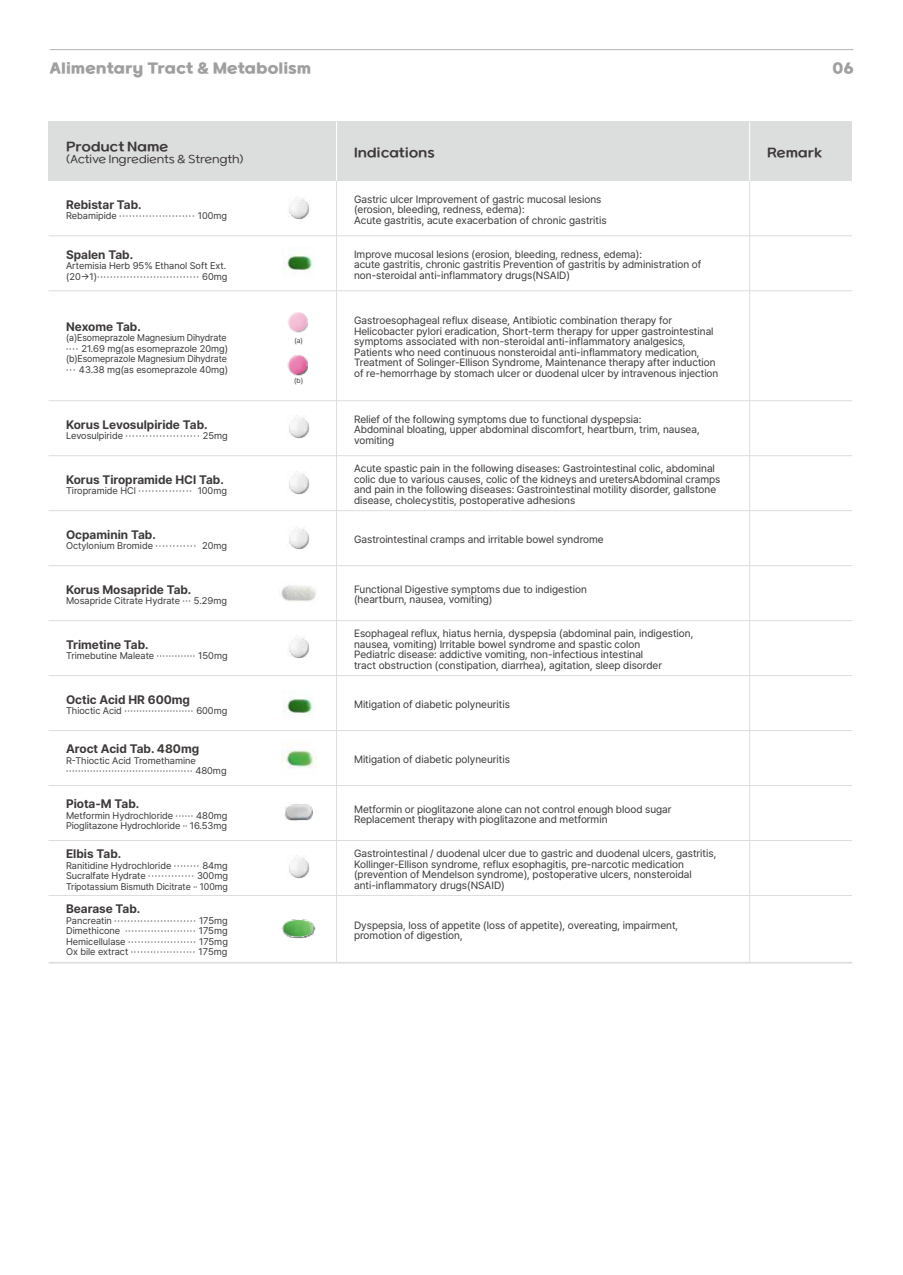
<style>
.page{position:relative;width:903px;height:1275px;background:#fff}
.page>*{position:absolute;margin:0;border:0;box-sizing:border-box;transform-origin:0 0}
.t1{font:14px "SB Aggro B";letter-spacing:-.02em;color:#9f9f9f}
.t2{font:700 12.25px "Pretendard";color:#3d3939}
.t3{font:12.25px "SB Aggro M";letter-spacing:-.02em;color:#3d3939}
.t4{font:10.5px/10.5px "Pretendard";color:#3d3939}
.t5{font:10.5px "SB Aggro L";color:#3d3939}
.t6{font:9.62px/10.5px "Pretendard";color:#3d3939}
.t7{font:9.62px/10.5px "Pretendard";color:#3d3939;scale:.96 1}
.t8{font:7px "Pretendard";color:#3d3939}
</style>
<div class="page">
<hr style="left:50px;top:49px;width:803px;height:1px;background:#b5b5b6">
<div style="left:49px;top:122px;width:803px;height:59px;background:#dcdddd"></div>
<hr style="left:49px;top:962px;width:803px;height:2px;background:#dcdddd">
<hr style="left:49px;top:895px;width:803px;height:1px;background:#dcdddd">
<hr style="left:49px;top:840px;width:803px;height:1px;background:#dcdddd">
<hr style="left:49px;top:785px;width:803px;height:1px;background:#dcdddd">
<hr style="left:49px;top:730px;width:803px;height:1px;background:#dcdddd">
<hr style="left:49px;top:675px;width:803px;height:1px;background:#dcdddd">
<hr style="left:49px;top:620px;width:803px;height:1px;background:#dcdddd">
<hr style="left:49px;top:565px;width:803px;height:1px;background:#dcdddd">
<hr style="left:49px;top:510px;width:803px;height:1px;background:#dcdddd">
<hr style="left:49px;top:455px;width:803px;height:1px;background:#dcdddd">
<hr style="left:49px;top:400px;width:803px;height:1px;background:#dcdddd">
<hr style="left:49px;top:290px;width:803px;height:1px;background:#dcdddd">
<hr style="left:49px;top:235px;width:803px;height:1px;background:#dcdddd">
<hr style="left:749px;top:181px;width:1px;height:782px;background:#dcdddd">
<hr style="left:336px;top:181px;width:1px;height:782px;background:#dcdddd">
<hr style="left:336px;top:122px;width:1px;height:59px;background:#fff">
<hr style="left:749px;top:122px;width:1px;height:59px;background:#fff">
<img style="left:289px;top:198px;width:21px;height:22px">
<img style="left:289px;top:417px;width:21px;height:22px">
<img style="left:289px;top:473px;width:21px;height:22px">
<img style="left:289px;top:526px;width:21px;height:23px">
<img style="left:289px;top:635px;width:21px;height:23px">
<img style="left:283px;top:255px;width:31px;height:16px">
<img style="left:283px;top:698px;width:31px;height:16px">
<img style="left:287px;top:355px;width:21px;height:21px">
<img style="left:288px;top:312px;width:20px;height:21px">
<img style="left:281px;top:585px;width:35px;height:17px">
<img style="left:281px;top:743px;width:35px;height:25px">
<img style="left:289px;top:855px;width:21px;height:23px">
<img style="left:285px;top:804px;width:28px;height:17px">
<img style="left:281px;top:919px;width:35px;height:20px">
<h1 class="t1" style="left:49px;top:62px;width:264px">Alimentary Tract &amp; Metabolism</h1>
<h1 class="t1" style="left:832px;top:62px;width:23px">06</h1>
<p class="t3" style="left:66px;top:141px;width:104px">Product Name</p>
<p class="t5" style="left:66px;top:154px;width:179px">(Active Ingredients &amp; Strength)</p>
<p class="t2" style="left:66px;top:197px;width:77px">Rebistar Tab.</p>
<p class="t6" style="left:66px;top:211px;width:163px">Rebamipide ······················· 100mg</p>
<p class="t3" style="left:354px;top:147px;width:82px">Indications</p>
<p class="t3" style="left:767px;top:147px;width:57px">Remark</p>
<p class="t4" style="left:354px;top:194px;width:254px">Gastric ulcer Improvement of gastric mucosal lesions (erosion, bleeding, redness, edema):<br>Acute gastritis, acute exacerbation of chronic gastritis</p>
<p class="t2" style="left:66px;top:247px;width:69px">Spalen Tab.</p>
<p class="t6" style="left:66px;top:261px;width:163px">Artemisia Herb 95% Ethanol Soft Ext. (20→1)······························· 60mg</p>
<p class="t4" style="left:354px;top:249px;width:349px">Improve mucosal lesions (erosion, bleeding, redness, edema):<br>acute gastritis, chronic gastritis Prevention of gastritis by administration of non-steroidal anti-inflammatory drugs(NSAID)</p>
<p class="t2" style="left:66px;top:319px;width:76px">Nexome Tab.</p>
<p class="t7" style="left:66px;top:332px;width:170px">(a)Esomeprazole Magnesium Dihydrate ···· 21.69 mg(as esomeprazole 20mg) (b)Esomeprazole Magnesium Dihydrate ··· 43.38 mg(as esomeprazole 40mg)</p>
<p class="t8" style="left:294px;top:336px;width:10px">(a)</p>
<p class="t8" style="left:294px;top:377px;width:10px">(b)</p>
<p class="t4" style="left:354px;top:316px;width:366px">Gastroesophageal reflux disease, Antibiotic combination therapy for Helicobacter pylori eradication, Short-term therapy for upper gastrointestinal symptoms associated with non-steroidal anti-inflammatory analgesics, Patients who need continuous nonsteroidal anti-inflammatory medication, Treatment of Solinger-Ellison Syndrome, Maintenance therapy after induction of re-hemorrhage by stomach ulcer or duodenal ulcer by intravenous injection</p>
<p class="t2" style="left:66px;top:417px;width:143px">Korus Levosulpiride Tab.</p>
<p class="t6" style="left:66px;top:431px;width:163px">Levosulpiride ······················ 25mg</p>
<p class="t4" style="left:354px;top:414px;width:347px">Relief of the following symptoms due to functional dyspepsia:<br>Abdominal bloating, upper abdominal discomfort, heartburn, trim, nausea, vomiting</p>
<p class="t2" style="left:66px;top:472px;width:159px">Korus Tiropramide HCl Tab.</p>
<p class="t6" style="left:66px;top:486px;width:162px">Tiropramide HCl ················ 100mg</p>
<p class="t4" style="left:354px;top:464px;width:368px">Acute spastic pain in the following diseases: Gastrointestinal colic, abdominal colic due to various causes, colic of the kidneys and uretersAbdominal cramps and pain in the following diseases: Gastrointestinal motility disorder, gallstone disease, cholecystitis, postoperative adhesions</p>
<p class="t2" style="left:66px;top:527px;width:91px">Ocpaminin Tab.</p>
<p class="t6" style="left:66px;top:541px;width:162px">Octylonium Bromide ············ 20mg</p>
<p class="t4" style="left:354px;top:534px;width:251px">Gastrointestinal cramps and irritable bowel syndrome</p>
<p class="t2" style="left:66px;top:582px;width:127px">Korus Mosapride Tab.</p>
<p class="t6" style="left:66px;top:596px;width:162px">Mosapride Citrate Hydrate ··· 5.29mg</p>
<p class="t4" style="left:354px;top:584px;width:234px">Functional Digestive symptoms due to indigestion (heartburn, nausea, vomiting)</p>
<p class="t2" style="left:66px;top:637px;width:84px">Trimetine Tab.</p>
<p class="t6" style="left:66px;top:651px;width:163px">Trimebutine Maleate ············· 150mg</p>
<p class="t4" style="left:354px;top:628px;width:341px">Esophageal reflux, hiatus hernia, dyspepsia (abdominal pain, indigestion, nausea, vomiting) Irritable bowel syndrome and spastic colon<br>Pediatric disease: addictive vomiting, non-infectious intestinal<br>tract obstruction (constipation, diarrhea), agitation, sleep disorder</p>
<p class="t2" style="left:66px;top:692px;width:125px">Octic Acid HR 600mg</p>
<p class="t6" style="left:66px;top:706px;width:163px">Thioctic Acid ······················· 600mg</p>
<p class="t4" style="left:354px;top:699px;width:157px">Mitigation of diabetic polyneuritis</p>
<p class="t2" style="left:66px;top:742px;width:135px">Aroct Acid Tab. 480mg</p>
<p class="t6" style="left:66px;top:755px;width:162px">R-Thioctic Acid Tromethamine ·········································· 480mg</p>
<p class="t4" style="left:354px;top:754px;width:157px">Mitigation of diabetic polyneuritis</p>
<p class="t2" style="left:66px;top:797px;width:75px">Piota-M Tab.</p>
<p class="t6" style="left:66px;top:810px;width:163px">Metformin Hydrochloride ······ 480mg<br>Pioglitazone Hydrochloride ·· 16.53mg</p>
<p class="t4" style="left:354px;top:804px;width:319px">Metformin or pioglitazone alone can not control enough blood sugar<br>Replacement therapy with pioglitazone and metformin</p>
<p class="t2" style="left:66px;top:847px;width:57px">Elbis Tab.</p>
<p class="t6" style="left:66px;top:860px;width:163px;text-align:justify">Ranitidine Hydrochloride ········ 84mg Sucralfate Hydrate ·············· 300mg Tripotassium Bismuth Dicitrate ·· 100mg</p>
<p class="t4" style="left:354px;top:848px;width:364px">Gastrointestinal / duodenal ulcer due to gastric and duodenal ulcers, gastritis, Kollinger-Ellison syndrome, reflux esophagitis, pre-narcotic medication (prevention of Mendelson syndrome), postoperative ulcers, nonsteroidal anti-inflammatory drugs(NSAID)</p>
<p class="t2" style="left:66px;top:902px;width:76px">Bearase Tab.</p>
<p class="t6" style="left:66px;top:915px;width:163px;text-align:justify">Pancreatin ························· 175mg Dimethicone ······················ 175mg Hemicellulase ····················· 175mg Ox bile extract ···················· 175mg</p>
<p class="t4" style="left:354px;top:920px;width:326px">Dyspepsia, loss of appetite (loss of appetite), overeating, impairment, promotion of digestion,</p>
</div>
